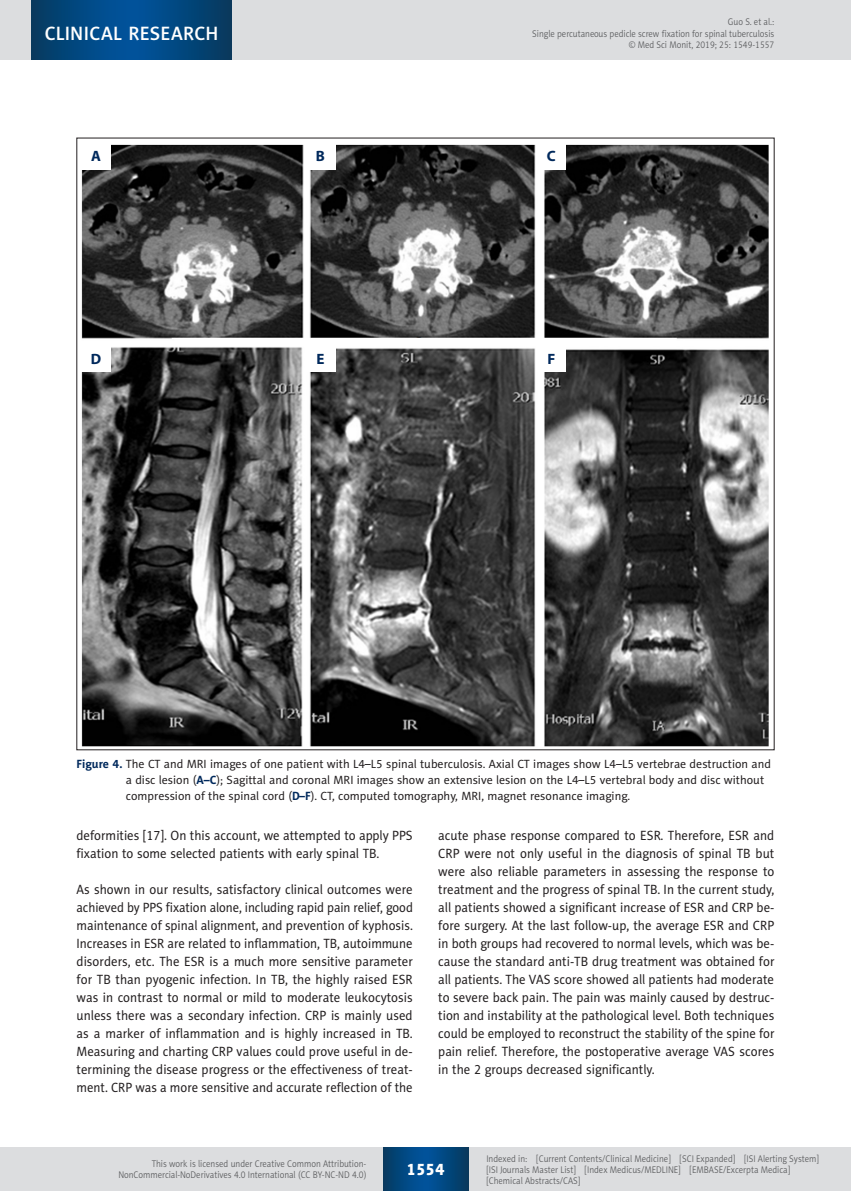
<style>
.page{position:relative;width:851px;height:1191px;background:#fff}
.page>*{position:absolute;margin:0;border:0;box-sizing:border-box;transform-origin:0 0}
.t1{font:19.5px "Naomi Sans EFN Medium";letter-spacing:.015em;color:#fff}
.t2{font:16.5px "Naomi Sans EFN Heavy";color:#fff}
.t3{font:700 15px "Myriad Pro";color:#00295c}
.MSM_Body{font:13.5px/18px "Naomi Sans EFN";color:#231f20;text-align:justify;scale:.95 1}
.MSM_Rycina_tytul{font:12px/15.8px "Naomi Sans EFN";color:#231f20}
.t4{font:9.75px/11.2px "Naomi Sans EFN Light";color:#57585a;text-align:right;scale:.9 1}
.s1{font-weight:700;color:#00295c}
</style>
<div class="page">
<img style="left:81px;top:144px;width:688px;height:603px">
<div style="left:81px;top:142px;width:30px;height:28px;background:#fff"></div>
<div style="left:81px;top:344px;width:30px;height:28px;background:#fff"></div>
<div style="left:306px;top:142px;width:29px;height:28px;background:#fff"></div>
<div style="left:306px;top:344px;width:29px;height:28px;background:#fff"></div>
<div style="left:536px;top:142px;width:30px;height:28px;background:#fff"></div>
<div style="left:536px;top:344px;width:30px;height:28px;background:#fff"></div>
<div style="left:0;top:1148px;width:850px;height:43px;background:#dcdddf"></div>
<svg style="left:383px;top:1147px;width:85px;height:43px;background:#02477e"></svg>
<div style="left:0;top:0;width:850px;height:60px;background:#dcdddf"></div>
<hr style="left:850px;top:0;width:1px;height:60px;background:#dcdddf">
<svg style="left:32px;top:0;width:200px;height:60px;background:#02477e"></svg>
<h1 class="t1" style="left:45px;top:22px;width:175px">CLINICAL RESEARCH</h1>
<p class="t3" style="left:91px;top:147px;width:11px">A</p>
<p class="t3" style="left:91px;top:349px;width:12px">D</p>
<p class="t3" style="left:316px;top:147px;width:11px">B</p>
<p class="t3" style="left:316px;top:349px;width:10px">E</p>
<p class="t4" style="left:532px;top:16px;width:270px">Guo S. et al.:<br>Single percutaneous pedicle screw fixation for spinal tuberculosis © Med Sci Monit, 2019; 25: 1549-1557</p>
<p class="t3" style="left:546px;top:147px;width:10px">C</p>
<p class="t3" style="left:547px;top:349px;width:9px">F</p>
<p class="MSM_Rycina_tytul" style="left:126px;top:756px;width:646px;text-indent:-49px"><span class="s1">Figure 4.</span> The CT and MRI images of one patient with L4–L5 spinal tuberculosis. Axial CT images show L4–L5 vertebrae destruction and a disc lesion (<span class="s1">A–C</span>); Sagittal and coronal MRI images show an extensive lesion on the L4–L5 vertebral body and disc without compression of the spinal cord (<span class="s1">D–F</span>). CT, computed tomography, MRI, magnet resonance imaging.</p>
<p class="MSM_Body" style="left:77px;top:826px;width:355px">deformities [17]. On this account, we attempted to apply PPS fixation to some selected patients with early spinal TB.</p>
<p class="MSM_Body" style="left:77px;top:880px;width:355px">As shown in our results, satisfactory clinical outcomes were achieved by PPS fixation alone, including rapid pain relief, good maintenance of spinal alignment, and prevention of kyphosis.<br>Increases in ESR are related to inflammation, TB, autoimmune disorders, etc. The ESR is a much more sensitive parameter for TB than pyogenic infection. In TB, the highly raised ESR was in contrast to normal or mild to moderate leukocytosis unless there was a secondary infection. CRP is mainly used as a marker of inflammation and is highly increased in TB.<br>Measuring and charting CRP values could prove useful in de&shy;termining the disease progress or the effectiveness of treat&shy;ment. CRP was a more sensitive and accurate reflection of the</p>
<p class="MSM_Body" style="left:438px;top:826px;width:355px">acute phase response compared to ESR. Therefore, ESR and CRP were not only useful in the diagnosis of spinal TB but were also reliable parameters in assessing the response to treatment and the progress of spinal TB. In the current study, all patients showed a significant increase of ESR and CRP be&shy;fore surgery. At the last follow-up, the average ESR and CRP in both groups had recovered to normal levels, which was be&shy;cause the standard anti-TB drug treatment was obtained for all patients. The VAS score showed all patients had moderate to severe back pain. The pain was mainly caused by destruc&shy;tion and instability at the pathological level. Both techniques could be employed to reconstruct the stability of the spine for pain relief. Therefore, the postoperative average VAS scores in the 2 groups decreased significantly.</p>
<p class="t4" style="left:118px;top:1158px;width:277px">This work is licensed under Creative Common Attribution-<br>NonCommercial-NoDerivatives 4.0 International (CC BY-NC-ND 4.0)</p>
<p class="t2" style="left:406px;top:1159px;width:40px">1554</p>
<p class="t4" style="left:486px;top:1152px;width:371px;text-align:left">Indexed in: [Current Contents/Clinical Medicine] [SCI Expanded] [ISI Alerting System] [ISI Journals Master List] [Index Medicus/MEDLINE] [EMBASE/Excerpta Medica] [Chemical Abstracts/CAS]</p>
</div>
